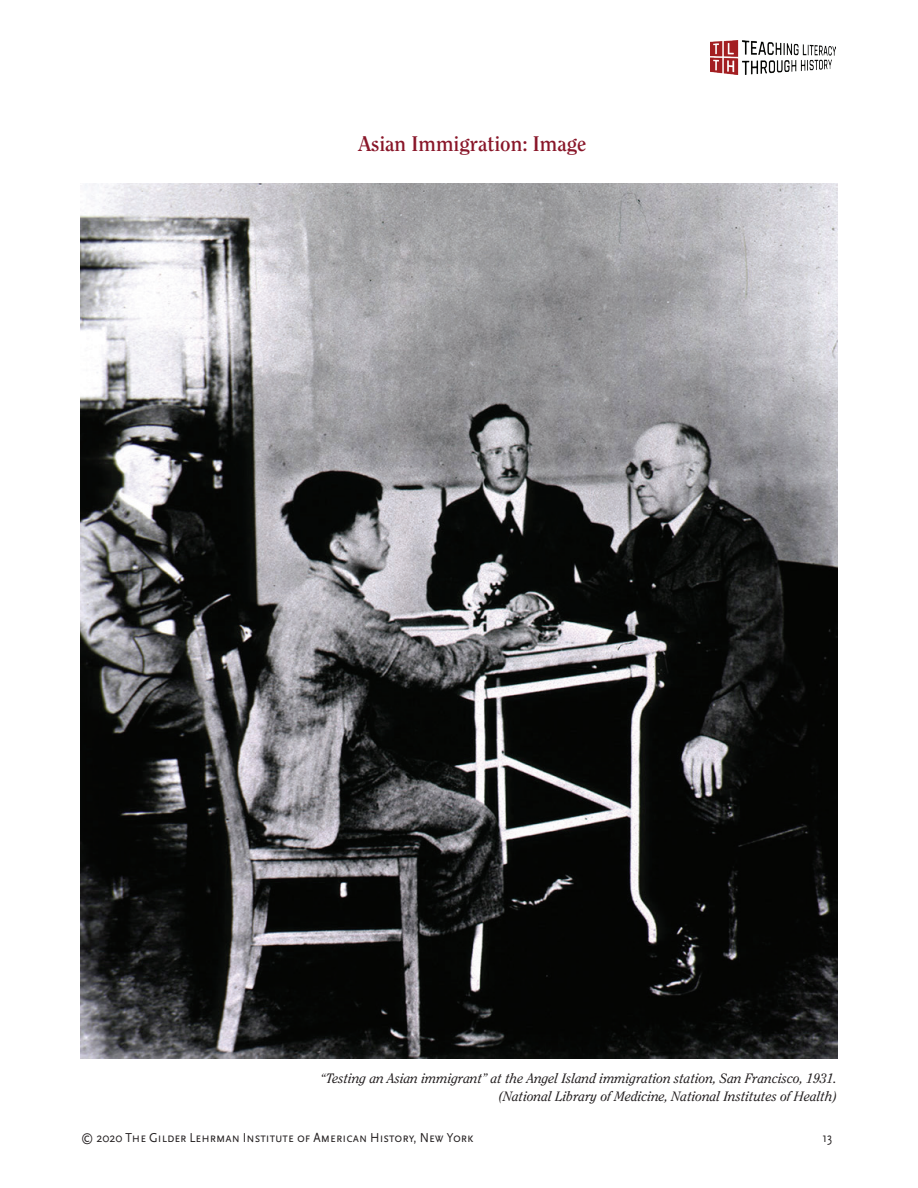
<style>
.page{position:relative;width:918px;height:1188px;background:#fff}
.page>*{position:absolute;margin:0;border:0;box-sizing:border-box;transform-origin:0 0}
.t1{font:700 21px "Clearface";color:#891629}
.t2{font:italic 13.5px/18px "Clearface";color:#231f20;text-align:right}
.t3{font:13.5px "Scala Sans Caps";color:#231f20;scale:.9 1}
</style>
<div class="page">
<img style="left:710px;top:40px;width:126px;height:34px">
<img style="left:80px;top:183px;width:758px;height:876px">
<h1 class="t1" style="left:358px;top:132px;width:230px">Asian Immigration: Image</h1>
<p class="t2" style="left:321px;top:1070px;width:518px">“Testing an Asian immigrant” at the Angel Island immigration station, San Francisco, 1931. (National Library of Medicine, National Institutes of Health)</p>
<p class="t3" style="left:81px;top:1129px;width:438px">© 2020 The Gilder Lehrman Institute of American History, New York</p>
<p class="t3" style="left:822px;top:1129px;width:13px">13</p>
</div>
